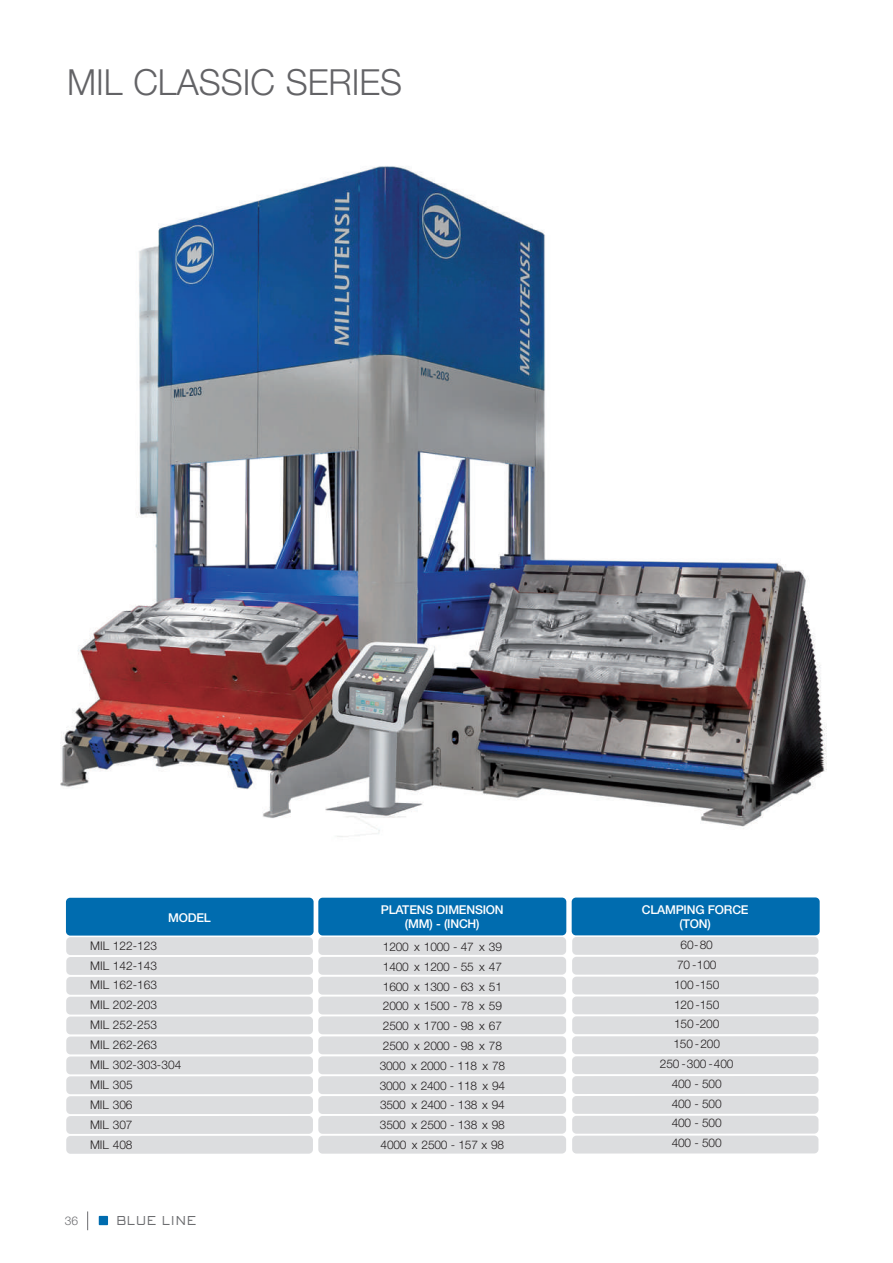
<style>
.page{position:relative;width:893px;height:1263px;background:#fff}
.page>*{position:absolute;margin:0;border:0;box-sizing:border-box;transform-origin:0 0}
.t1{font:300 36px "Helvetica Neue LT";color:#636366}
.t2{font:500 12.15px/13.6px "Helvetica Neue LT";letter-spacing:-.015em;color:#fff;text-align:center}
.t3{font:300 12px/20px "Helvetica Neue";color:#231f20}
.t4{font:300 12px/19.8px "Helvetica Neue LT";letter-spacing:-.015em;color:#231f20}
.t5{font:12px "AT Sackers Square Gothic";color:#6c6d70}
.t6{font:300 12px "Helvetica Neue LT";color:#6c6d70}
</style>
<div class="page">
<div style="left:99px;top:1216px;width:9px;height:9px;background:#006caf"></div>
<svg style="left:87px;top:1211px;width:1px;height:19px"></svg>
<div style="left:66px;top:898px;width:248px;height:37px;background:#006caf;border-radius:4px"></div>
<div style="left:318px;top:897px;width:248px;height:38px;background:#006caf;border-radius:4px"></div>
<div style="left:572px;top:897px;width:248px;height:38px;background:#006caf;border-radius:4px"></div>
<div style="left:66px;top:937px;width:247px;height:18px;background:#dcdddf;border-radius:4px"></div>
<div style="left:66px;top:957px;width:247px;height:18px;background:#dcdddf;border-radius:4px"></div>
<div style="left:66px;top:977px;width:247px;height:18px;background:#dcdddf;border-radius:4px"></div>
<div style="left:66px;top:996px;width:247px;height:18px;background:#dcdddf;border-radius:4px"></div>
<div style="left:66px;top:1016px;width:247px;height:18px;background:#dcdddf;border-radius:4px"></div>
<div style="left:66px;top:1036px;width:247px;height:18px;background:#dcdddf;border-radius:4px"></div>
<div style="left:66px;top:1056px;width:247px;height:18px;background:#dcdddf;border-radius:4px"></div>
<div style="left:66px;top:1076px;width:247px;height:18px;background:#dcdddf;border-radius:4px"></div>
<div style="left:66px;top:1096px;width:247px;height:18px;background:#dcdddf;border-radius:4px"></div>
<div style="left:66px;top:1116px;width:247px;height:18px;background:#dcdddf;border-radius:4px"></div>
<div style="left:66px;top:1136px;width:247px;height:18px;background:#dcdddf;border-radius:4px"></div>
<div style="left:318px;top:937px;width:248px;height:18px;background:#dcdddf;border-radius:4px"></div>
<div style="left:318px;top:957px;width:248px;height:18px;background:#dcdddf;border-radius:4px"></div>
<div style="left:318px;top:977px;width:248px;height:18px;background:#dcdddf;border-radius:4px"></div>
<div style="left:318px;top:996px;width:248px;height:18px;background:#dcdddf;border-radius:4px"></div>
<div style="left:318px;top:1016px;width:248px;height:18px;background:#dcdddf;border-radius:4px"></div>
<div style="left:318px;top:1036px;width:248px;height:18px;background:#dcdddf;border-radius:4px"></div>
<div style="left:318px;top:1056px;width:248px;height:18px;background:#dcdddf;border-radius:4px"></div>
<div style="left:318px;top:1076px;width:248px;height:18px;background:#dcdddf;border-radius:4px"></div>
<div style="left:318px;top:1096px;width:248px;height:18px;background:#dcdddf;border-radius:4px"></div>
<div style="left:318px;top:1116px;width:248px;height:18px;background:#dcdddf;border-radius:4px"></div>
<div style="left:318px;top:1136px;width:248px;height:18px;background:#dcdddf;border-radius:4px"></div>
<div style="left:572px;top:937px;width:246px;height:18px;background:#dcdddf;border-radius:4px"></div>
<div style="left:572px;top:957px;width:246px;height:18px;background:#dcdddf;border-radius:4px"></div>
<div style="left:572px;top:976px;width:246px;height:18px;background:#dcdddf;border-radius:4px"></div>
<div style="left:572px;top:996px;width:246px;height:18px;background:#dcdddf;border-radius:4px"></div>
<div style="left:572px;top:1016px;width:246px;height:18px;background:#dcdddf;border-radius:4px"></div>
<div style="left:572px;top:1036px;width:246px;height:18px;background:#dcdddf;border-radius:4px"></div>
<div style="left:572px;top:1056px;width:246px;height:18px;background:#dcdddf;border-radius:4px"></div>
<div style="left:572px;top:1076px;width:246px;height:18px;background:#dcdddf;border-radius:4px"></div>
<div style="left:572px;top:1096px;width:246px;height:18px;background:#dcdddf;border-radius:4px"></div>
<div style="left:572px;top:1116px;width:246px;height:18px;background:#dcdddf;border-radius:4px"></div>
<div style="left:572px;top:1135px;width:246px;height:18px;background:#dcdddf;border-radius:4px"></div>
<img style="left:60px;top:166px;width:767px;height:671px">
<h1 class="t1" style="left:67px;top:69px;width:337px">MIL CLASSIC SERIES</h1>
<p class="t2" style="left:168px;top:912px;width:44px">MODEL</p>
<p class="t2" style="left:642px;top:904px;width:108px">CLAMPING FORCE (TON)</p>
<p class="t3" style="left:90px;top:936px;width:93px">MIL 122-123<br>MIL 142-143<br>MIL 162-163<br>MIL 202-203<br>MIL 252-253<br>MIL 262-263<br>MIL 302-303-304<br>MIL 305<br>MIL 306<br>MIL 307<br>MIL 408</p>
<p class="t4" style="left:380px;top:938px;width:127px">1200 x 1000 - 47 x 39<br>1400 x 1200 - 55 x 47<br>1600 x 1300 - 63 x 51<br>2000 x 1500 - 78 x 59<br>2500 x 1700 - 98 x 67<br>2500 x 2000 - 98 x 78<br>3000 x 2000 - 118 x 78<br>3000 x 2400 - 118 x 94<br>3500 x 2400 - 138 x 94<br>3500 x 2500 - 138 x 98<br>4000 x 2500 - 157 x 98</p>
<p class="t3" style="left:660px;top:936px;width:75px;text-align:center">60-80<br>70 -100<br>100 -150<br>120 -150<br>150 -200<br>150 -200<br>250 -300 -400<br>400 - 500<br>400 - 500<br>400 - 500<br>400 - 500</p>
<p class="t2" style="left:381px;top:904px;width:124px">PLATENS DIMENSION (MM) - (INCH)</p>
<p class="t6" style="left:65px;top:1216px;width:15px">36</p>
<p class="t5" style="left:116px;top:1214px;width:82px">BLUE LINE</p>
</div>
